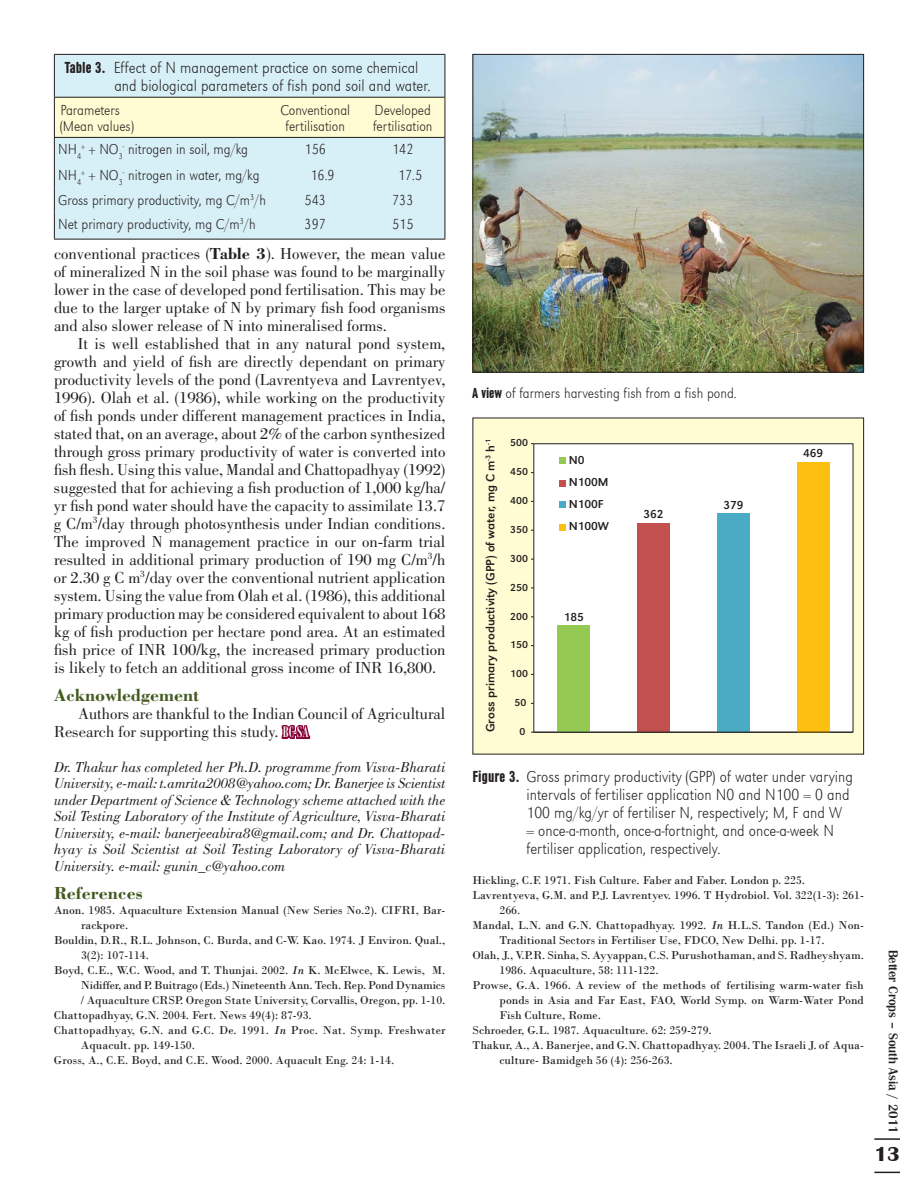
<style>
.page{position:relative;width:918px;height:1188px;background:#fff}
.page>*{position:absolute;margin:0;border:0;box-sizing:border-box;transform-origin:0 0}
.t1{font:700 21px "Britannic T";color:#231f20}
.t2{font:700 18px "Bodoni";color:#455a20}
.t3{font:16.5px/18px "Bodoni";color:#231f20;text-align:justify}
.t4{font:16.5px/18px "URW Grotesk T Ext Lig Ext Nar";color:#231f20}
.t5{font:italic 15px/16.5px "Bodoni";color:#231f20;text-align:justify}
.t6{font:15px/16.5px "URW Grotesk T Ext Lig Ext Nar";color:#231f20}
.t7{font:500 13.5px "Britannic T";color:#231f20}
.t8{font:12.45px "URW Grotesk T";color:#231f20}
.t9{font:12px "Bodoni";color:#231f20}
.t10{font:12px/22px "URW Grotesk T";letter-spacing:-.005em;color:#231f20}
.t11{font:10.5px "URW Grotesk T";letter-spacing:.01em;color:#231f20}
.s1{font-family:"URW Grotesk T Bol Con"}
.s2{color:#d7eff6}
.s3{font-weight:700}
.s4{font-family:"Bodoni MT Condensed";color:#860038}
.s5{font-family:"Bodoni MT Condensed";color:#fff}
.s6{font-style:italic}
</style>
<div class="page">
<hr style="left:874px;top:1138px;width:26px;height:2px;background:#231f20">
<svg style="left:874px;top:1172px;width:26px;height:1px"></svg>
<div style="left:473px;top:418px;width:391px;height:336px;background:#fffbd2"></div>
<div style="left:534px;top:444px;width:319px;height:288px;background:#fff"></div>
<div style="left:533px;top:443px;width:320px;height:290px;border:1px solid #231f20"></div>
<div style="left:558px;top:626px;width:32px;height:106px;background:#94c954"></div>
<div style="left:638px;top:523px;width:32px;height:209px;background:#c1504e"></div>
<div style="left:717px;top:514px;width:33px;height:218px;background:#4aabc5"></div>
<div style="left:797px;top:462px;width:32px;height:270px;background:#fdc010"></div>
<hr style="left:531px;top:732px;width:322px;height:1px;background:#231f20">
<svg style="left:560px;top:458px;width:6px;height:6px"></svg>
<svg style="left:560px;top:480px;width:6px;height:6px"></svg>
<svg style="left:560px;top:502px;width:6px;height:6px"></svg>
<svg style="left:560px;top:524px;width:6px;height:6px"></svg>
<div style="left:55px;top:55px;width:390px;height:42px;background:#d7eff6"></div>
<hr style="left:54px;top:54px;width:216px;height:1px;background:#231f20">
<hr style="left:54px;top:55px;width:1px;height:42px;background:#231f20">
<hr style="left:270px;top:54px;width:175px;height:1px;background:#231f20">
<hr style="left:445px;top:55px;width:1px;height:42px;background:#231f20">
<svg style="left:54px;top:97px;width:392px;height:142px;background:#e0f0ea"></svg>
<hr style="left:54px;top:239px;width:391px;height:1px;background:#231f20">
<hr style="left:54px;top:97px;width:391px;height:1px;background:#231f20">
<hr style="left:54px;top:137px;width:391px;height:1px;background:#231f20">
<img style="left:474px;top:56px;width:388px;height:315px">
<div style="left:472px;top:54px;width:392px;height:319px;border:1px solid #231f20"></div>
<p class="t4" style="left:114px;top:58px;width:318px;text-indent:-50px"><span class="s1">Table 3.</span> Effect of N management practice on some chemical and biological parameters of fish pond soil and water.</p>
<p class="t6" style="left:60px;top:101px;width:75px">Parameters (Mean values)</p>
<p class="t6" style="left:280px;top:101px;width:71px;text-align:center">Conventional fertilisation</p>
<p class="t6" style="left:373px;top:101px;width:61px">Developed fertilisation</p>
<p class="t6" style="left:58px;top:140px;width:191px">NH<sub>4</sub><sup>+</sup> + NO<sub>3</sub><sup>-</sup> nitrogen in soil, mg/kg</p>
<p class="t6" style="left:305px;top:140px;width:23px">156</p>
<p class="t6" style="left:392px;top:140px;width:23px">142</p>
<p class="t6" style="left:58px;top:166px;width:203px">NH<sub>4</sub><sup>+</sup> + NO<sub>3</sub><sup>-</sup> nitrogen in water, mg/kg</p>
<p class="t6" style="left:296px;top:166px;width:40px"><span class="s2">1</span> 16.9</p>
<p class="t6" style="left:383px;top:166px;width:40px"><span class="s2">1</span> 17.5</p>
<p class="t6" style="left:58px;top:191px;width:209px">Gross primary productivity, mg C/m<sup>3</sup>/h</p>
<p class="t6" style="left:305px;top:191px;width:23px">543</p>
<p class="t6" style="left:392px;top:191px;width:23px">733</p>
<p class="t6" style="left:58px;top:215px;width:199px">Net primary productivity, mg C/m<sup>3</sup>/h</p>
<p class="t6" style="left:305px;top:215px;width:23px">397</p>
<p class="t6" style="left:392px;top:215px;width:23px">515</p>
<p class="t3" style="left:54px;top:246px;width:393px">conventional practices (<span class="s3">Table 3</span>). However, the mean value of mineralized N in the soil phase was found to be marginally lower in the case of developed pond fertilisation. This may be due to the larger uptake of N by primary fish food organisms and also slower release of N into mineralised forms.</p>
<p class="t3" style="left:54px;top:336px;width:393px;text-indent:24px">It is well established that in any natural pond system, growth and yield of fish are directly dependant on primary productivity levels of the pond (Lavrentyeva and Lavrentyev, 1996). Olah et al. (1986), while working on the productivity of fish ponds under different management practices in India, stated that, on an average, about 2% of the carbon synthesized through gross primary productivity of water is converted into fish flesh. Using this value, Mandal and Chattopadhyay (1992) suggested that for achieving a fish production of 1,000 kg/ha/ yr fish pond water should have the capacity to assimilate 13.7 g C/m<sup>3</sup>/day through photosynthesis under Indian conditions.<br>The improved N management practice in our on-farm trial resulted in additional primary production of 190 mg C/m<sup>3</sup>/h or 2.30 g C m<sup>3</sup>/day over the conventional nutrient application system. Using the value from Olah et al. (1986), this additional primary production may be considered equivalent to about 168 kg of fish production per hectare pond area. At an estimated fish price of INR 100/kg, the increased primary production is likely to fetch an additional gross income of INR 16,800.</p>
<p class="t2" style="left:54px;top:689px;width:147px">Acknowledgement</p>
<p class="t3" style="left:54px;top:706px;width:393px;text-indent:24px">Authors are thankful to the Indian Council of Agricultural<br>Research for supporting this study. <span class="s4">B</span><span class="s5">C-SA</span></p>
<p class="t5" style="left:54px;top:760px;width:393px">Dr. Thakur has completed her Ph.D. programme from Visva-Bharati University, e-mail: t.amrita2008@yahoo.com; Dr. Banerjee is Scientist under Department of Science &amp; Technology scheme attached with the Soil Testing Laboratory of the Institute of Agriculture, Visva-Bharati University, e-mail: banerjeeabira8@gmail.com; and Dr. Chattopad&shy;hyay is Soil Scientist at Soil Testing Laboratory of Visva-Bharati University. e-mail: gunin_c@yahoo.com</p>
<p class="t2" style="left:54px;top:887px;width:90px">References</p>
<p class="t9" style="left:54px;top:903px;width:393px">Anon. 1985. Aquaculture Extension Manual (New Series No.2). CIFRI, Bar-</p>
<p class="t9" style="left:81px;top:918px;width:49px">rackpore.</p>
<p class="t9" style="left:54px;top:933px;width:393px">Bouldin, D.R., R.L. Johnson, C. Burda, and C-W. Kao. 1974. J Environ. Qual.,</p>
<p class="t9" style="left:81px;top:948px;width:70px">3(2): 107-114.</p>
<p class="t9" style="left:54px;top:963px;width:393px">Boyd, C.E., W.C. Wood, and T. Thunjai. 2002. <span class="s6">In</span> K. McElwce, K. Lewis, M.</p>
<p class="t9" style="left:81px;top:978px;width:366px">Nidiffer, and P. Buitrago (Eds.) Nineteenth Ann. Tech. Rep. Pond Dynamics</p>
<p class="t9" style="left:81px;top:993px;width:366px">/ Aquaculture CRSP. Oregon State University, Corvallis, Oregon, pp. 1-10.</p>
<p class="t9" style="left:54px;top:1008px;width:259px">Chattopadhyay, G.N. 2004. Fert. News 49(4): 87-93.</p>
<p class="t9" style="left:54px;top:1023px;width:393px">Chattopadhyay, G.N. and G.C. De. 1991. <span class="s6">In</span> Proc. Nat. Symp. Freshwater</p>
<p class="t9" style="left:81px;top:1038px;width:116px">Aquacult. pp. 149-150.</p>
<p class="t9" style="left:54px;top:1053px;width:342px">Gross, A., C.E. Boyd, and C.E. Wood. 2000. Aquacult Eng. 24: 1-14.</p>
<p class="t6" style="left:472px;top:384px;width:266px"><span class="s1">A view</span> of farmers harvesting fish from a fish pond.</p>
<p class="t11" style="left:510px;top:439px;width:19px">500</p>
<p class="t8" style="left:486px;top:732px;width:294px;rotate:-90deg">Gross primary productivity (GPP) of water, mg C m<sup>-3</sup> h<sup>-1</sup></p>
<p class="t4" style="left:526px;top:766px;width:328px;text-indent:-54px"><span class="s1">Figure 3.</span> Gross primary productivity (GPP) of water under varying intervals of fertiliser application N0 and N100 = 0 and 100 mg/kg/yr of fertiliser N, respectively; M, F and W = once-a-month, once-a-fortnight, and once-a-week N fertiliser application, respectively.</p>
<p class="t10" style="left:803px;top:443px;width:22px">469</p>
<p class="t10" style="left:569px;top:450px;width:42px">N0<br>N100M<br>N100F<br>N100W</p>
<p class="t11" style="left:510px;top:468px;width:19px">450</p>
<p class="t11" style="left:510px;top:497px;width:19px">400</p>
<p class="t10" style="left:723px;top:495px;width:22px">379</p>
<p class="t10" style="left:644px;top:505px;width:22px">362</p>
<p class="t11" style="left:510px;top:526px;width:19px">350</p>
<p class="t11" style="left:510px;top:554px;width:19px">300</p>
<p class="t11" style="left:510px;top:583px;width:19px">250</p>
<p class="t11" style="left:510px;top:612px;width:19px">200</p>
<p class="t10" style="left:564px;top:607px;width:22px">185</p>
<p class="t11" style="left:510px;top:641px;width:19px">150</p>
<p class="t11" style="left:510px;top:670px;width:19px">100</p>
<p class="t11" style="left:515px;top:699px;width:13px">50</p>
<p class="t11" style="left:519px;top:728px;width:7px">0</p>
<p class="t9" style="left:472px;top:873px;width:334px">Hickling, C.F. 1971. Fish Culture. Faber and Faber. London p. 225.</p>
<p class="t9" style="left:472px;top:888px;width:393px">Lavrentyeva, G.M. and P.J. Lavrentyev. 1996. T Hydrobiol. Vol. 322(1-3): 261-</p>
<p class="t9" style="left:499px;top:903px;width:22px">266.</p>
<p class="t9" style="left:472px;top:918px;width:393px">Mandal, L.N. and G.N. Chattopadhyay. 1992. <span class="s6">In</span> H.L.S. Tandon (Ed.) Non-</p>
<p class="t9" style="left:499px;top:933px;width:327px">Traditional Sectors in Fertiliser Use, FDCO, New Delhi. pp. 1-17.</p>
<p class="t9" style="left:472px;top:948px;width:393px">Olah, J., V.P.R. Sinha, S. Ayyappan, C.S. Purushothaman, and S. Radheyshyam.</p>
<p class="t9" style="left:499px;top:963px;width:161px">1986. Aquaculture, 58: 111-122.</p>
<p class="t9" style="left:472px;top:978px;width:393px">Prowse, G.A. 1966. A review of the methods of fertilising warm-water fish</p>
<p class="t9" style="left:499px;top:993px;width:366px">ponds in Asia and Far East, FAO, World Symp. on Warm-Water Pond</p>
<p class="t9" style="left:499px;top:1008px;width:103px">Fish Culture, Rome.</p>
<p class="t9" style="left:472px;top:1023px;width:241px">Schroeder, G.L. 1987. Aquaculture. 62: 259-279.</p>
<p class="t9" style="left:472px;top:1038px;width:393px">Thakur, A., A. Banerjee, and G.N. Chattopadhyay. 2004. The Israeli J. of Aqua-</p>
<p class="t9" style="left:499px;top:1053px;width:175px">culture- Bamidgeh 56 (4): 256-263.</p>
<p class="t7" style="left:902px;top:950px;width:186px;rotate:90deg">Better Crops – South Asia / 2011</p>
<p class="t1" style="left:874px;top:1140px;width:27px">13</p>
</div>
